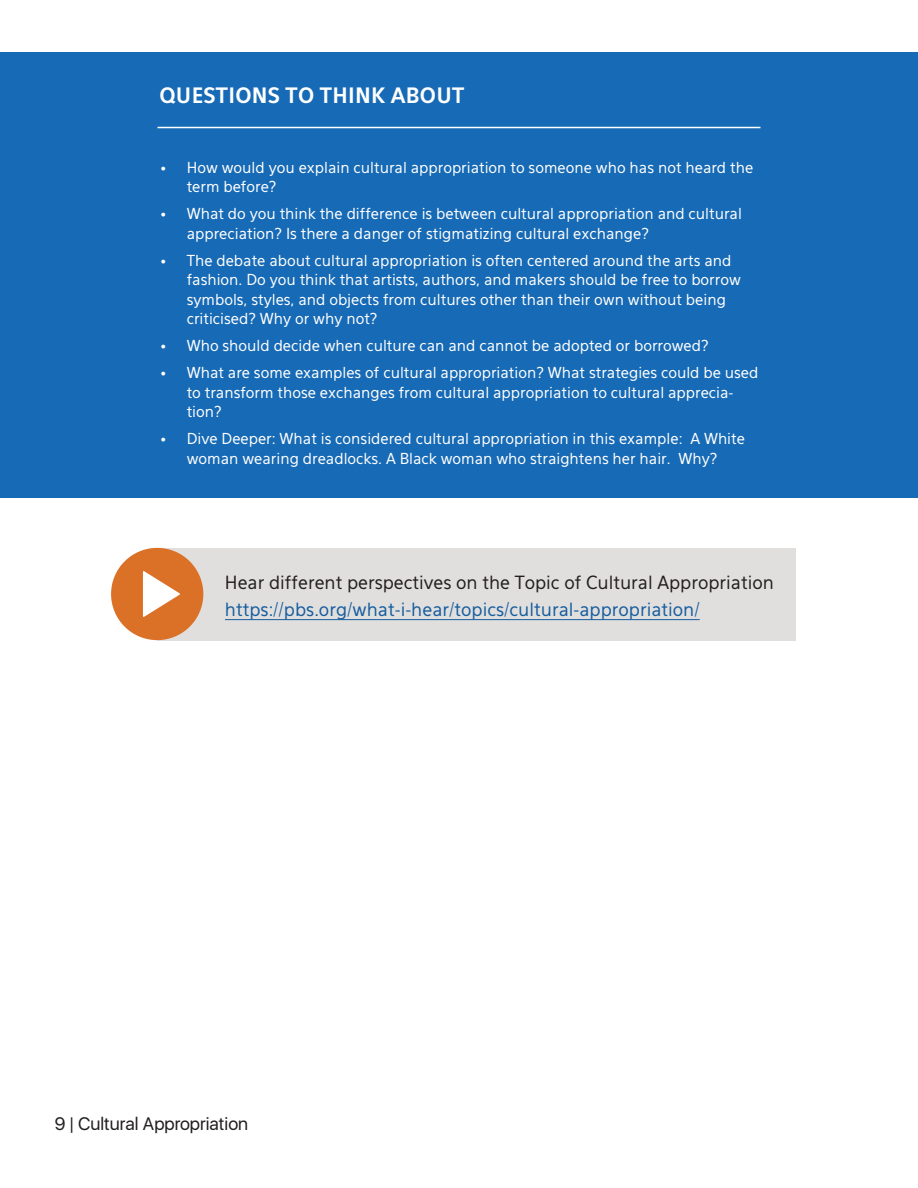
<style>
.page{position:relative;width:918px;height:1188px;background:#fff}
.page>*{position:absolute;margin:0;border:0;box-sizing:border-box;transform-origin:0 0}
.t1{font:700 21px "Eau Sans";letter-spacing:.015em;color:#fff}
.t2{font:18px "Eau Sans Book Os F";color:#231f20}
.t3{font:18px "Eau Sans Book Os F";color:#175d9e}
.t4{font:18px "SFUI Display";color:#231f20}
.t5{font:15px/19.5px "Eau Sans Book Os F";color:#fff}
.s1{font-family:"SFUI Display";font-weight:300}
</style>
<div class="page">
<div style="left:0;top:52px;width:918px;height:446px;background:#176ab5"></div>
<hr style="left:158px;top:127px;width:602px;height:1px;background:#fff">
<div style="left:157px;top:548px;width:639px;height:92px;background:#e0dfde"></div>
<hr style="left:225px;top:619px;width:475px;height:1px;background:#175d9e">
<div style="left:111px;top:548px;width:92px;height:92px;background:#db7027;border-radius:50%"></div>
<svg style="left:143px;top:571px;width:37px;height:46px"></svg>
<h1 class="t1" style="left:159px;top:83px;width:306px">QUESTIONS TO THINK ABOUT</h1>
<p class="t5" style="left:187px;top:158px;width:568px;text-indent:-27px"><span class="s1">•</span>• How would you explain cultural appropriation to someone who has not heard the term before?</p>
<p class="t5" style="left:187px;top:204px;width:557px;text-indent:-27px"><span class="s1">•</span>• What do you think the difference is between cultural appropriation and cultural appreciation? Is there a danger of stigmatizing cultural exchange?</p>
<p class="t5" style="left:187px;top:251px;width:556px;text-indent:-27px"><span class="s1">•</span>• The debate about cultural appropriation is often centered around the arts and fashion. Do you think that artists, authors, and makers should be free to borrow symbols, styles, and objects from cultures other than their own without being criticised? Why or why not?</p>
<p class="t5" style="left:160px;top:336px;width:551px"><span class="s1">•</span>• Who should decide when culture can and cannot be adopted or borrowed?</p>
<p class="t5" style="left:187px;top:363px;width:573px;text-indent:-27px"><span class="s1">•</span>• What are some examples of cultural appropriation? What strategies could be used to transform those exchanges from cultural appropriation to cultural apprecia&shy;tion?</p>
<p class="t5" style="left:160px;top:429px;width:587px;text-align:center"><span class="s1">•</span>• Dive Deeper: What is considered cultural appropriation in this example: A White woman wearing dreadlocks. A Black woman who straightens her hair. Why?</p>
<p class="t2" style="left:225px;top:572px;width:551px">Hear different perspectives on the Topic of Cultural Appropriation</p>
<p class="t3" style="left:225px;top:599px;width:476px">https://pbs.org/what-i-hear/topics/cultural-appropriation/</p>
<p class="t4" style="left:55px;top:1110px;width:195px">9 | Cultural Appropriation</p>
</div>
